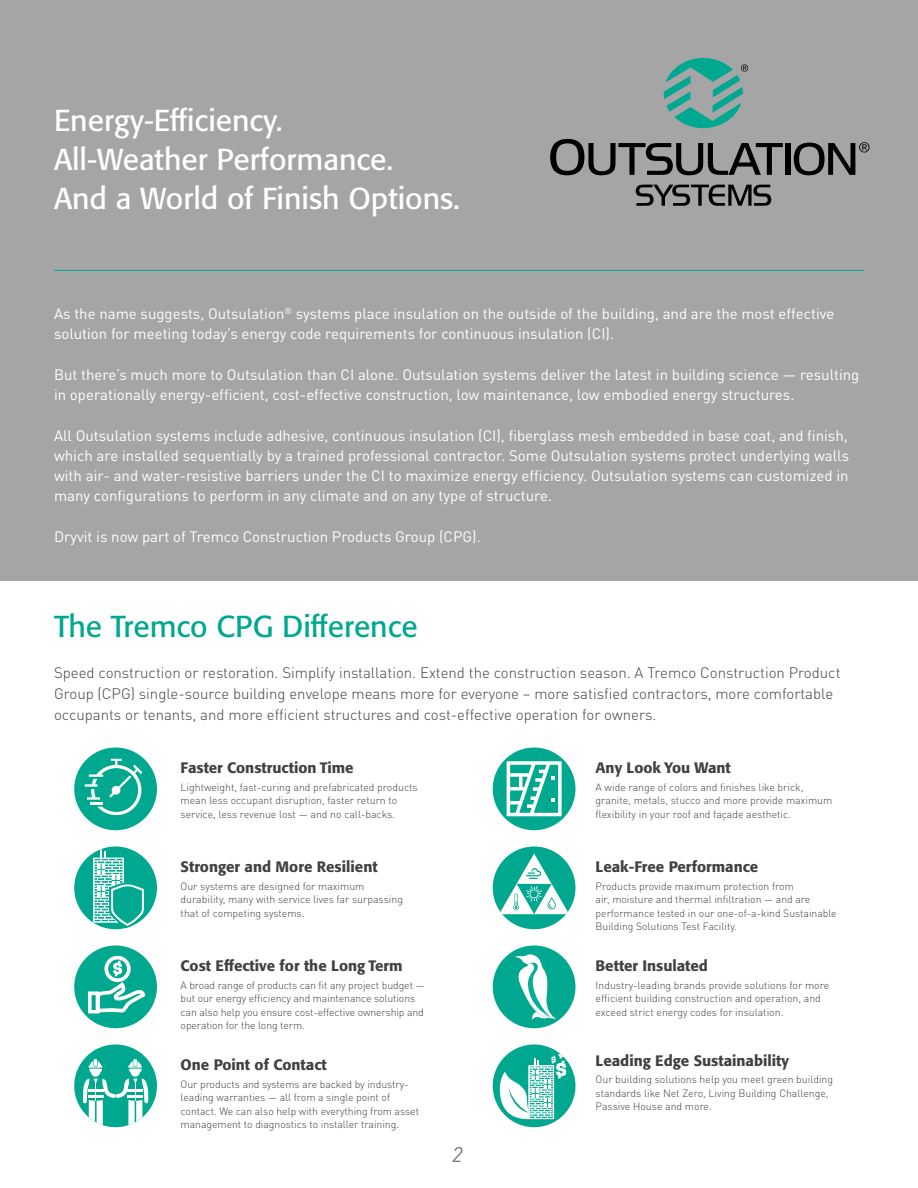
<style>
.page{position:relative;width:918px;height:1188px;background:#fff}
.page>*{position:absolute;margin:0;border:0;box-sizing:border-box;transform-origin:0 0}
.t1{font:30px/39px "Formata Pro";color:#fff}
.t2{font:30px "Formata Pro";color:#00a88f}
.t3{font:italic 21px "DINOT";color:#77787b}
.t4{font:15px/20.2px "DINOT";color:#fff}
.t5{font:300 15px/21px "DINOT";color:#414042}
.t6{font:500 15px "Formata Pro";color:#414042}
.t7{font:300 10.5px/13.5px "DINOT";color:#414042}
</style>
<div class="page">
<div style="left:0;top:0;width:918px;height:580px;background:#a6a5a5"></div>
<svg style="left:636px;top:185px;width:135px;height:21px"></svg>
<svg style="left:550px;top:139px;width:233px;height:36px"></svg>
<div style="left:785px;top:143px;width:5px;height:32px;background:#000"></div>
<svg style="left:794px;top:142px;width:76px;height:33px"></svg>
<svg style="left:664px;top:58px;width:84px;height:70px"></svg>
<hr style="left:54px;top:270px;width:810px;height:1px;background:#00a98f">
<div style="left:493px;top:748px;width:82px;height:82px;background:#00a88f;border-radius:50%"></div>
<svg style="left:507px;top:761px;width:55px;height:55px"></svg>
<div style="left:74px;top:748px;width:83px;height:82px;background:#00a88f;border-radius:50%"></div>
<svg style="left:85px;top:759px;width:57px;height:56px"></svg>
<div style="left:493px;top:847px;width:82px;height:82px;background:#00a88f;border-radius:50%"></div>
<svg style="left:499px;top:853px;width:70px;height:61px"></svg>
<div style="left:74px;top:847px;width:83px;height:82px;background:#00a88f;border-radius:50%"></div>
<div style="left:93px;top:858px;width:31px;height:64px;border:1px solid #fff"></div>
<svg style="left:94px;top:850px;width:52px;height:78px"></svg>
<div style="left:493px;top:1044px;width:82px;height:83px;background:#00a88f;border-radius:50%"></div>
<svg style="left:498px;top:1046px;width:68px;height:75px"></svg>
<div style="left:74px;top:1044px;width:83px;height:83px;background:#00a88f;border-radius:50%"></div>
<svg style="left:83px;top:1059px;width:66px;height:68px"></svg>
<div style="left:493px;top:945px;width:82px;height:83px;background:#00a88f;border-radius:50%"></div>
<svg style="left:515px;top:954px;width:41px;height:66px"></svg>
<div style="left:74px;top:945px;width:83px;height:83px;background:#00a88f;border-radius:50%"></div>
<svg style="left:88px;top:956px;width:57px;height:58px"></svg>
<h1 class="t1" style="left:54px;top:101px;width:408px">Energy-Efficiency.<br>All-Weather Performance.<br>And a World of Finish Options.</h1>
<h3 class="t4" style="left:54px;top:303px;width:782px">As the name suggests, Outsulation<sup>®</sup> systems place insulation on the outside of the building, and are the most effective solution for meeting today’s energy code requirements for continuous insulation (CI).</h3>
<p class="t4" style="left:54px;top:364px;width:807px">But there’s much more to Outsulation than CI alone. Outsulation systems deliver the latest in building science — resulting in operationally energy-efficient, cost-effective construction, low maintenance, low embodied energy structures.</p>
<p class="t4" style="left:54px;top:425px;width:797px;text-align:justify">All Outsulation systems include adhesive, continuous insulation (CI), fiberglass mesh embedded in base coat, and finish, which are installed sequentially by a trained professional contractor. Some Outsulation systems protect underlying walls with air- and water-resistive barriers under the CI to maximize energy efficiency. Outsulation systems can customized in many configurations to perform in any climate and on any type of structure.</p>
<h3 class="t4" style="left:54px;top:526px;width:428px">Dryvit is now part of Tremco Construction Products Group (CPG).</h3>
<h1 class="t2" style="left:54px;top:607px;width:365px">The Tremco CPG Difference</h1>
<p class="t5" style="left:54px;top:662px;width:788px">Speed construction or restoration. Simplify installation. Extend the construction season. A Tremco Construction Product<br>Group (CPG) single-source building envelope means more for everyone – more satisfied contractors, more comfortable occupants or tenants, and more efficient structures and cost-effective operation for owners.</p>
<h3 class="t6" style="left:181px;top:758px;width:175px">Faster Construction Time</h3>
<p class="t7" style="left:181px;top:780px;width:239px">Lightweight, fast-curing and prefabricated products mean less occupant disruption, faster return to service, less revenue lost — and no call-backs.</p>
<h3 class="t6" style="left:596px;top:758px;width:137px">Any Look You Want</h3>
<p class="t7" style="left:596px;top:780px;width:238px">A wide range of colors and finishes like brick, granite, metals, stucco and more provide maximum flexibility in your roof and façade aesthetic.</p>
<h3 class="t6" style="left:181px;top:857px;width:199px">Stronger and More Resilient</h3>
<p class="t7" style="left:181px;top:879px;width:224px">Our systems are designed for maximum durability, many with service lives far surpassing that of competing systems.</p>
<h3 class="t6" style="left:181px;top:956px;width:224px">Cost Effective for the Long Term</h3>
<p class="t7" style="left:181px;top:978px;width:246px">A broad range of products can fit any project budget — but our energy efficiency and maintenance solutions can also help you ensure cost-effective ownership and operation for the long term.</p>
<h3 class="t6" style="left:181px;top:1055px;width:148px">One Point of Contact</h3>
<p class="t7" style="left:181px;top:1077px;width:240px">Our products and systems are backed by industry&shy;leading warranties — all from a single point of contact. We can also help with everything from asset management to diagnostics to installer training.</p>
<h2 class="t3" style="left:452px;top:1139px;width:12px">2</h2>
<h3 class="t6" style="left:596px;top:857px;width:164px">Leak-Free Performance</h3>
<p class="t7" style="left:596px;top:879px;width:243px">Products provide maximum protection from<br>air, moisture and thermal infiltration — and are performance tested in our one-of-a-kind Sustainable Building Solutions Test Facility.</p>
<h3 class="t6" style="left:596px;top:956px;width:114px">Better Insulated</h3>
<p class="t7" style="left:596px;top:978px;width:235px">Industry-leading brands provide solutions for more efficient building construction and operation, and exceed strict energy codes for insulation.</p>
<h3 class="t6" style="left:596px;top:1051px;width:195px">Leading Edge Sustainability</h3>
<p class="t7" style="left:596px;top:1073px;width:239px">Our building solutions help you meet green building standards like Net Zero, Living Building Challenge,<br>Passive House and more.</p>
</div>
